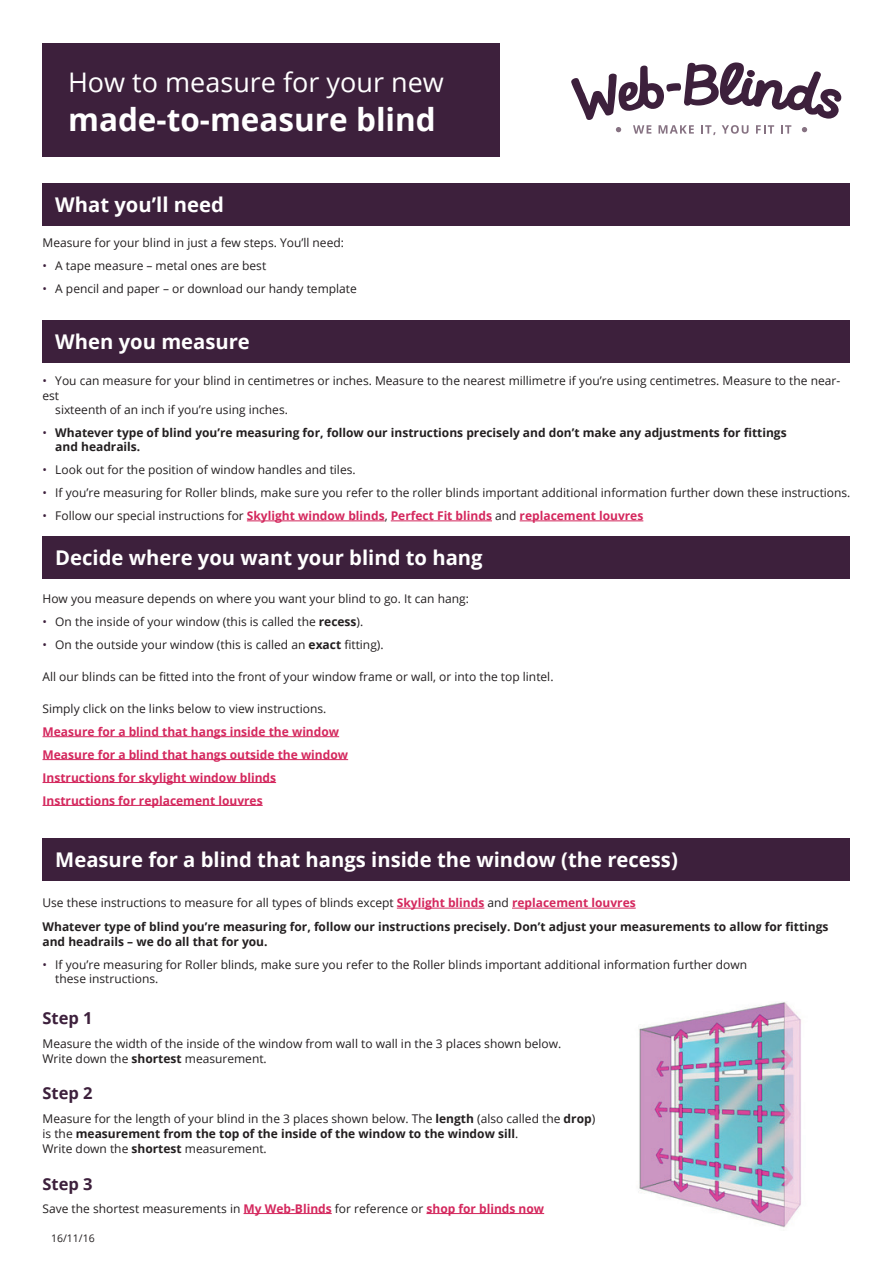
<style>
.page{position:relative;width:893px;height:1263px;background:#fff}
.page>*{position:absolute;margin:0;border:0;box-sizing:border-box;transform-origin:0 0}
.t1{font:700 31.5px "Open Sans";color:#fff}
.t2{font:27px "Open Sans";color:#fff}
.t3{font:700 20.25px "Open Sans";color:#fff}
.t4{font:700 16.5px "Open Sans";color:#3d203c}
.t5{font:12px/15px "Open Sans";color:#231f20}
.t6{font:700 12px/14.4px "Open Sans";color:#231f20}
.t7{font:700 12px/23px "Open Sans";color:#d4275d}
.t8{font:10.5px "Open Sans";color:#231f20}
.s1{color:#3d203c}
.s2{font-weight:400;color:#3d203c}
.s3{font-weight:400;color:#231f20}
.s4{font-weight:700}
.s5{font-weight:400}
.s6{color:#d4275d}
.s7{font-weight:700;color:#d4275d}
</style>
<div class="page">
<div style="left:43px;top:43px;width:457px;height:113px;background:#3d203c"></div>
<div style="left:43px;top:184px;width:807px;height:42px;background:#3d203c"></div>
<div style="left:43px;top:320px;width:807px;height:43px;background:#3d203c"></div>
<hr style="left:247px;top:521px;width:138px;height:1px;background:#d4275d">
<hr style="left:391px;top:521px;width:101px;height:1px;background:#d4275d">
<hr style="left:520px;top:521px;width:123px;height:1px;background:#d4275d">
<div style="left:43px;top:536px;width:807px;height:42px;background:#3d203c"></div>
<hr style="left:43px;top:736px;width:296px;height:1px;background:#d4275d">
<hr style="left:43px;top:759px;width:305px;height:1px;background:#d4275d">
<hr style="left:43px;top:782px;width:233px;height:1px;background:#d4275d">
<hr style="left:43px;top:805px;width:220px;height:1px;background:#d4275d">
<div style="left:43px;top:838px;width:807px;height:43px;background:#3d203c"></div>
<hr style="left:397px;top:908px;width:87px;height:1px;background:#d4275d">
<hr style="left:512px;top:908px;width:124px;height:1px;background:#d4275d">
<hr style="left:244px;top:1213px;width:88px;height:1px;background:#d4275d">
<hr style="left:426px;top:1213px;width:118px;height:1px;background:#d4275d">
<img style="left:638px;top:1002px;width:163px;height:226px">
<svg style="left:571px;top:62px;width:270px;height:73px"></svg>
<h2 class="t2" style="left:68px;top:64px;width:377px">How to measure for your new</h2>
<h1 class="t1" style="left:68px;top:97px;width:369px">made-to-measure blind</h1>
<h3 class="t3" style="left:55px;top:191px;width:170px">What you’ll need</h3>
<p class="t5" style="left:43px;top:235px;width:303px">Measure for your blind in just a few steps. You’ll need:</p>
<p class="t5" style="left:43px;top:258px;width:225px"><span class="s1">•</span> A tape measure – metal ones are best</p>
<p class="t5" style="left:43px;top:280px;width:316px"><span class="s1">•</span> A pencil and paper – or download our handy template</p>
<h3 class="t3" style="left:55px;top:327px;width:196px">When you measure</h3>
<p class="t5" style="left:43px;top:373px;width:799px"><span class="s1">•</span> You can measure for your blind in centimetres or inches. Measure to the nearest millimetre if you’re using centimetres. Measure to the near-</p>
<p class="t5" style="left:43px;top:387px;width:18px">est</p>
<p class="t5" style="left:55px;top:402px;width:234px">sixteenth of an inch if you’re using inches.</p>
<p class="t6" style="left:55px;top:425px;width:733px;text-indent:-13px"><span class="s2">•</span> Whatever type of blind you’re measuring for, follow our instructions precisely and don’t make any adjustments for fittings and headrails.</p>
<p class="t5" style="left:43px;top:462px;width:315px"><span class="s1">•</span> Look out for the position of window handles and tiles.</p>
<p class="t5" style="left:43px;top:485px;width:809px"><span class="s1">•</span> If you’re measuring for Roller blinds, make sure you refer to the roller blinds important additional information further down these instructions.</p>
<p class="t7" style="left:43px;top:504px;width:602px"><span class="s2">•</span> <span class="s3">Follow our special instructions for</span> Skylight window blinds<span class="s3">,</span> Perfect Fit blinds <span class="s3">and</span> replacement louvres</p>
<h3 class="t3" style="left:55px;top:543px;width:429px">Decide where you want your blind to hang</h3>
<p class="t5" style="left:43px;top:591px;width:428px">How you measure depends on where you want your blind to go. It can hang:</p>
<p class="t5" style="left:43px;top:614px;width:322px"><span class="s1">•</span> On the inside of your window (this is called the <span class="s4">recess</span>).</p>
<p class="t5" style="left:43px;top:637px;width:343px"><span class="s1">•</span> On the outside your window (this is called an <span class="s4">exact</span> fitting).</p>
<p class="t5" style="left:43px;top:669px;width:512px">All our blinds can be fitted into the front of your window frame or wall, or into the top lintel.</p>
<p class="t5" style="left:43px;top:701px;width:285px">Simply click on the links below to view instructions.</p>
<p class="t7" style="left:43px;top:720px;width:307px">Measure for a blind that hangs inside the window Measure for a blind that hangs outside the window Instructions for skylight window blinds Instructions for replacement louvres</p>
<h3 class="t3" style="left:55px;top:846px;width:624px">Measure for a blind that hangs inside the window (the recess)</h3>
<p class="t6" style="left:43px;top:891px;width:787px;line-height:23.5px"><span class="s5">Use these instructions to measure for all types of blinds except</span> <span class="s6">Skylight blinds</span> <span class="s5">and</span> <span class="s6">replacement louvres<br></span>Whatever type of blind you’re measuring for, follow our instructions precisely. Don’t adjust your measurements to allow for fittings</p>
<p class="t6" style="left:43px;top:934px;width:227px">and headrails – we do all that for you.</p>
<p class="t5" style="left:55px;top:957px;width:693px;line-height:14.4px;text-indent:-13px"><span class="s1">•</span> If you’re measuring for Roller blinds, make sure you refer to the Roller blinds important additional information further down these instructions.</p>
<h3 class="t4" style="left:43px;top:1006px;width:52px">Step 1</h3>
<p class="t5" style="left:43px;top:1035px;width:520px">Measure the width of the inside of the window from wall to wall in the 3 places shown below.<br>Write down the <span class="s4">shortest</span> measurement.</p>
<h3 class="t4" style="left:43px;top:1082px;width:52px">Step 2</h3>
<p class="t5" style="left:43px;top:1111px;width:554px">Measure for the length of your blind in the 3 places shown below. The <span class="s4">length</span> (also called the <span class="s4">drop</span>) is the <span class="s4">measurement from the top of the inside of the window to the window sill</span>.<br>Write down the <span class="s4">shortest</span> measurement.</p>
<h3 class="t4" style="left:43px;top:1172px;width:52px">Step 3</h3>
<p class="t5" style="left:43px;top:1200px;width:503px">Save the shortest measurements in <span class="s7">My Web-Blinds</span> for reference or <span class="s7">shop for blinds now</span></p>
<p class="t8" style="left:51px;top:1231px;width:45px">16/11/16</p>
</div>
